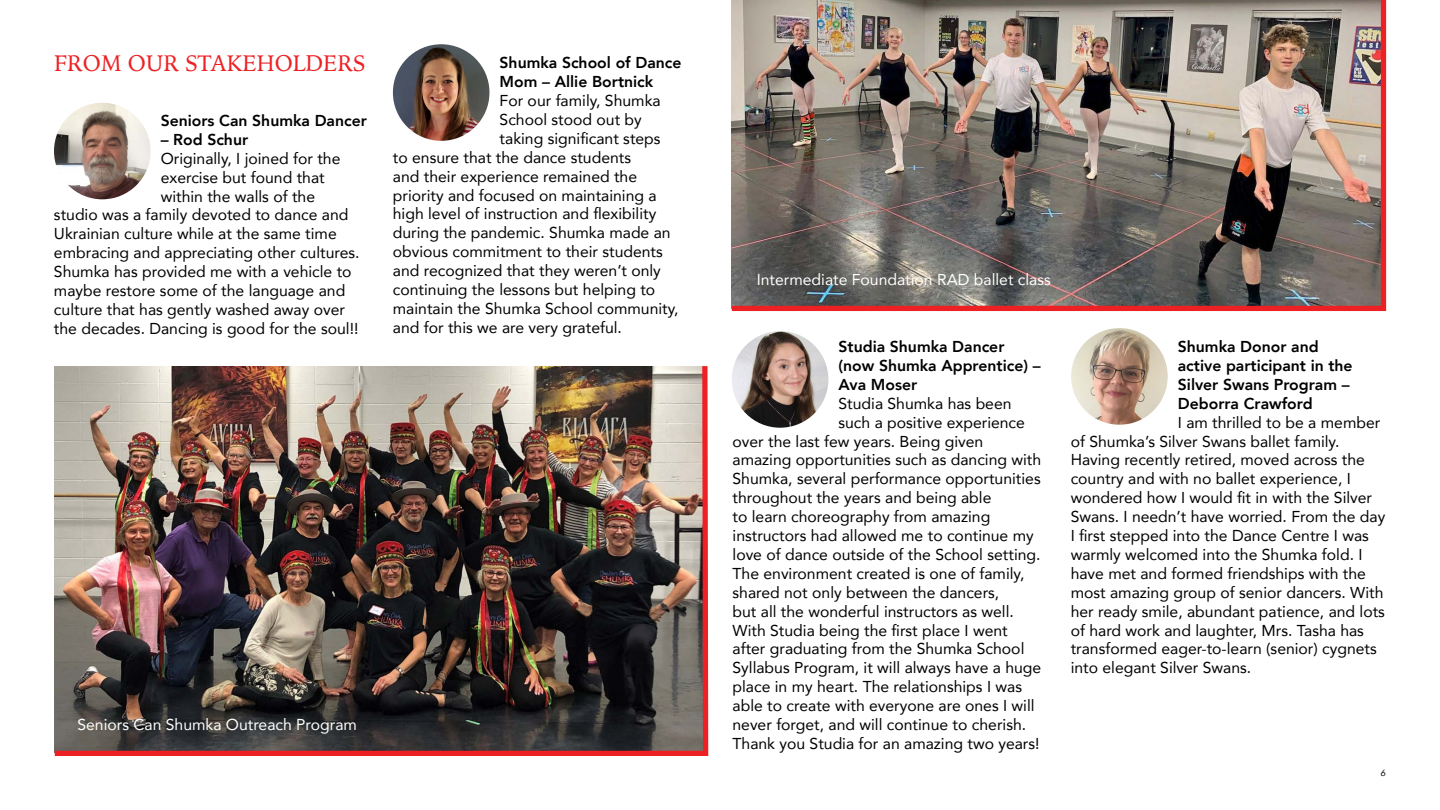
<style>
.page{position:relative;width:1440px;height:810px;background:#fff}
.page>*{position:absolute;margin:0;border:0;box-sizing:border-box;transform-origin:0 0}
.t1{font:22.5px "Iowan Old Style";color:#ed2024}
.t2{font:15.75px/18.9px "Avenir";color:#000}
.t3{font:800 15.75px/18.9px "Avenir";color:#000}
.t4{font:15.75px "Avenir";color:#fff}
.t5{font:italic 9px "Avenir";color:#000}
</style>
<div class="page">
<img style="left:54px;top:103px;width:97px;height:96px;border-radius:48px">
<img style="left:732px;top:331px;width:96px;height:97px;border-radius:48px">
<img style="left:1071px;top:328px;width:97px;height:97px;border-radius:48px">
<img style="left:393px;top:44px;width:96px;height:97px;border-radius:48px">
<img style="left:54px;top:366px;width:655px;height:390px">
<img style="left:731px;top:0;width:656px;height:311px">
<h1 class="t1" style="left:54px;top:43px;width:313px">FROM OUR STAKEHOLDERS</h1>
<p class="t3" style="left:161px;top:111px;width:208px">Seniors Can Shumka Dancer</p>
<p class="t3" style="left:161px;top:130px;width:89px">– Rod Schur</p>
<p class="t2" style="left:161px;top:148px;width:181px">Originally, I joined for the</p>
<p class="t2" style="left:161px;top:167px;width:166px">exercise but found that</p>
<p class="t2" style="left:161px;top:186px;width:156px">within the walls of the</p>
<p class="t2" style="left:54px;top:205px;width:296px">studio was a family devoted to dance and</p>
<p class="t2" style="left:54px;top:224px;width:284px">Ukrainian culture while at the same time</p>
<p class="t2" style="left:54px;top:243px;width:307px">embracing and appreciating other cultures.</p>
<p class="t2" style="left:54px;top:262px;width:299px">Shumka has provided me with a vehicle to</p>
<p class="t2" style="left:54px;top:281px;width:293px">maybe restore some of the language and</p>
<p class="t2" style="left:54px;top:300px;width:293px">culture that has gently washed away over</p>
<p class="t2" style="left:54px;top:318px;width:306px">the decades. Dancing is good for the soul!!</p>
<p class="t3" style="left:500px;top:53px;width:183px">Shumka School of Dance<br>Mom – Allie Bortnick</p>
<p class="t2" style="left:500px;top:91px;width:163px">For our family, Shumka</p>
<p class="t2" style="left:500px;top:110px;width:144px">School stood out by</p>
<p class="t2" style="left:500px;top:128px;width:163px">taking significant steps</p>
<p class="t2" style="left:393px;top:147px;width:240px">to ensure that the dance students</p>
<p class="t2" style="left:393px;top:166px;width:246px">and their experience remained the</p>
<p class="t2" style="left:393px;top:185px;width:265px">priority and focused on maintaining a</p>
<p class="t2" style="left:393px;top:204px;width:265px">high level of instruction and flexibility</p>
<p class="t2" style="left:393px;top:223px;width:279px">during the pandemic. Shumka made an</p>
<p class="t2" style="left:393px;top:242px;width:271px">obvious commitment to their students</p>
<p class="t2" style="left:393px;top:261px;width:269px">and recognized that they weren’t only</p>
<p class="t2" style="left:393px;top:280px;width:264px">continuing the lessons but helping to</p>
<p class="t2" style="left:393px;top:299px;width:287px">maintain the Shumka School community,</p>
<p class="t2" style="left:393px;top:317px;width:231px">and for this we are very grateful.</p>
<p class="t4" style="left:77px;top:712px;width:281px">Seniors Can Shumka Outreach Program</p>
<p class="t4" style="left:757px;top:267px;width:296px">Intermediate Foundation RAD ballet class</p>
<p class="t3" style="left:839px;top:337px;width:204px">Studia Shumka Dancer (now Shumka Apprentice) –<br>Ava Moser</p>
<p class="t2" style="left:839px;top:393px;width:175px">Studia Shumka has been</p>
<p class="t2" style="left:839px;top:412px;width:188px">such a positive experience</p>
<p class="t2" style="left:733px;top:431px;width:252px">over the last few years. Being given</p>
<p class="t2" style="left:733px;top:450px;width:310px">amazing opportunities such as dancing with</p>
<p class="t2" style="left:733px;top:469px;width:310px">Shumka, several performance opportunities</p>
<p class="t2" style="left:733px;top:488px;width:260px">throughout the years and being able</p>
<p class="t2" style="left:733px;top:507px;width:259px">to learn choreography from amazing</p>
<p class="t2" style="left:733px;top:526px;width:303px">instructors had allowed me to continue my</p>
<p class="t2" style="left:733px;top:545px;width:309px">love of dance outside of the School setting.</p>
<p class="t2" style="left:733px;top:564px;width:293px">The environment created is one of family,</p>
<p class="t2" style="left:733px;top:582px;width:268px">shared not only between the dancers,</p>
<p class="t2" style="left:733px;top:601px;width:283px">but all the wonderful instructors as well.</p>
<p class="t2" style="left:733px;top:620px;width:277px">With Studia being the first place I went</p>
<p class="t2" style="left:733px;top:639px;width:293px">after graduating from the Shumka School</p>
<p class="t2" style="left:733px;top:658px;width:310px">Syllabus Program, it will always have a huge</p>
<p class="t2" style="left:733px;top:677px;width:291px">place in my heart. The relationships I was</p>
<p class="t2" style="left:733px;top:696px;width:304px">able to create with everyone are ones I will</p>
<p class="t2" style="left:733px;top:715px;width:295px">never forget, and will continue to cherish.</p>
<p class="t2" style="left:733px;top:734px;width:309px">Thank you Studia for an amazing two years!</p>
<p class="t3" style="left:1178px;top:337px;width:176px">Shumka Donor and active participant in the<br>Silver Swans Program –<br>Deborra Crawford</p>
<p class="t2" style="left:1071px;top:412px;width:316px;text-indent:107px">I am thrilled to be a member of Shumka’s Silver Swans ballet family.<br>Having recently retired, moved across the country and with no ballet experience, I wondered how I would fit in with the Silver Swans. I needn’t have worried. From the day I first stepped into the Dance Centre I was warmly welcomed into the Shumka fold. I have met and formed friendships with the most amazing group of senior dancers. With her ready smile, abundant patience, and lots of hard work and laughter, Mrs. Tasha has transformed eager-to-learn (senior) cygnets into elegant Silver Swans.</p>
<p class="t5" style="left:1381px;top:767px;width:7px">6</p>
</div>
